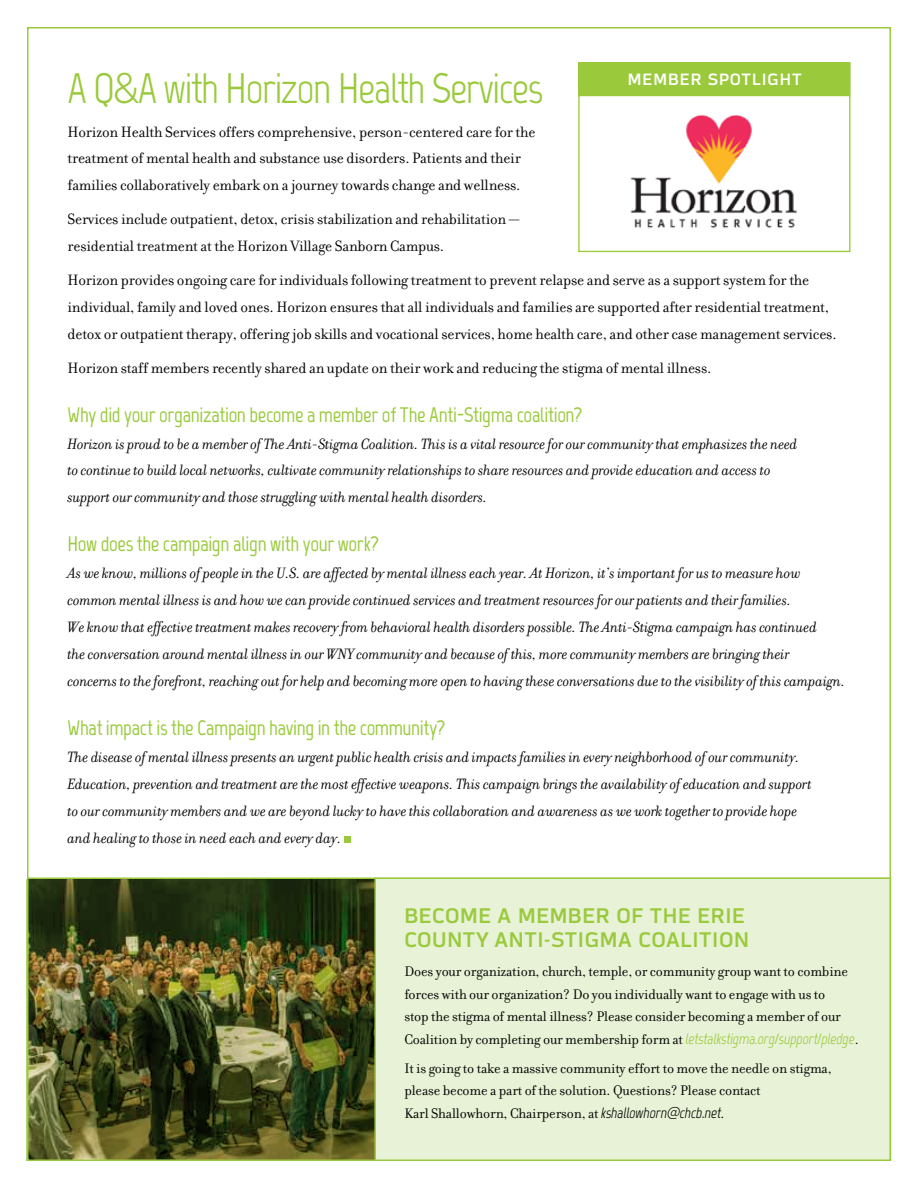
<style>
.page{position:relative;width:918px;height:1188px;background:#fff}
.page>*{position:absolute;margin:0;border:0;box-sizing:border-box;transform-origin:0 0}
.t1{font:42.6px "Marvel";letter-spacing:-.035em;color:#9aca3c}
.t2{font:700 21px "Marvel";letter-spacing:-.015em;color:#9aca3c}
.t3{font:500 21px/24px "Endzone Sans";letter-spacing:.03em;color:#9aca3c}
.t4{font:500 16.35px "Endzone Sans";letter-spacing:.06em;color:#fff}
.t5{font:italic 16.2px/27px "Filosofia";letter-spacing:-.01em;color:#000}
.t6{font:16.2px/27px "Filosofia";letter-spacing:-.01em;color:#000}
.t7{font:15px/22.5px "Filosofia";letter-spacing:-.01em;color:#000}
.s1{font-family:"Marvel";font-style:italic;color:#9aca3c}
.s2{font-family:"Marvel";font-style:italic}
</style>
<div class="page">
<div style="left:344px;top:837px;width:7px;height:6px;background:#9aca3c"></div>
<img style="left:630px;top:115px;width:168px;height:114px">
<div style="left:578px;top:95px;width:272px;height:157px;border:1px solid #9aca3c"></div>
<div style="left:579px;top:63px;width:271px;height:32px;background:#9aca3c"></div>
<div style="left:578px;top:62px;width:273px;height:34px;border:1px solid #9aca3c"></div>
<img style="left:30px;top:879px;width:344px;height:279px">
<div style="left:375px;top:878px;width:516px;height:283px;background:#e8f2d6"></div>
<hr style="left:28px;top:878px;width:862px;height:1px;background:#9aca3c">
<hr style="left:374px;top:878px;width:2px;height:283px;background:#9aca3c">
<h1 class="t1" style="left:68px;top:62px;width:477px">A Q&amp;A with Horizon Health Services</h1>
<p class="t6" style="left:68px;top:118px;width:469px">Horizon Health Services offers comprehensive, person-centered care for the treatment of mental health and substance use disorders. Patients and their families collaboratively embark on a journey towards change and wellness.</p>
<p class="t6" style="left:68px;top:206px;width:454px">Services include outpatient, detox, crisis stabilization and rehabilitation — residential treatment at the Horizon Village Sanborn Campus.</p>
<p class="t6" style="left:68px;top:267px;width:771px">Horizon provides ongoing care for individuals following treatment to prevent relapse and serve as a support system for the individual, family and loved ones. Horizon ensures that all individuals and families are supported after residential treatment, detox or outpatient therapy, offering job skills and vocational services, home health care, and other case management services.</p>
<p class="t6" style="left:68px;top:354px;width:645px">Horizon staff members recently shared an update on their work and reducing the stigma of mental illness.</p>
<p class="t2" style="left:68px;top:402px;width:516px">Why did your organization become a member of The Anti-Stigma coalition?</p>
<p class="t5" style="left:68px;top:430px;width:732px">Horizon is proud to be a member of The Anti-Stigma Coalition. This is a vital resource for our community that emphasizes the need to continue to build local networks, cultivate community relationships to share resources and provide education and access to support our community and those struggling with mental health disorders.</p>
<p class="t2" style="left:68px;top:531px;width:313px">How does the campaign align with your work?</p>
<p class="t5" style="left:68px;top:560px;width:779px">As we know, millions of people in the U.S. are affected by mental illness each year. At Horizon, it’s important for us to measure how common mental illness is and how we can provide continued services and treatment resources for our patients and their families.<br>We know that effective treatment makes recovery from behavioral health disorders possible. The Anti-Stigma campaign has continued<br>the conversation around mental illness in our WNY community and because of this, more community members are bringing their<br>concerns to the forefront, reaching out for help and becoming more open to having these conversations due to the visibility of this campaign.</p>
<p class="t2" style="left:68px;top:715px;width:379px">What impact is the Campaign having in the community?</p>
<p class="t5" style="left:68px;top:744px;width:746px">The disease of mental illness presents an urgent public health crisis and impacts families in every neighborhood of our community.<br>Education, prevention and treatment are the most effective weapons. This campaign brings the availability of education and support to our community members and we are beyond lucky to have this collaboration and awareness as we work together to provide hope and healing to those in need each and every day.</p>
<p class="t4" style="left:628px;top:70px;width:175px">MEMBER SPOTLIGHT</p>
<p class="t3" style="left:404px;top:904px;width:346px">BECOME A MEMBER OF THE ERIE<br>COUNTY ANTI-STIGMA COALITION</p>
<p class="t7" style="left:404px;top:960px;width:456px">Does your organization, church, temple, or community group want to combine forces with our organization? Do you individually want to engage with us to<br>stop the stigma of mental illness? Please consider becoming a member of our Coalition by completing our membership form at <span class="s1">letstalkstigma.org/support/pledge</span>.</p>
<p class="t7" style="left:404px;top:1057px;width:429px">It is going to take a massive community effort to move the needle on stigma, please become a part of the solution. Questions? Please contact<br>Karl Shallowhorn, Chairperson, at <span class="s2">kshallowhorn@chcb.net</span>.</p>
</div>
